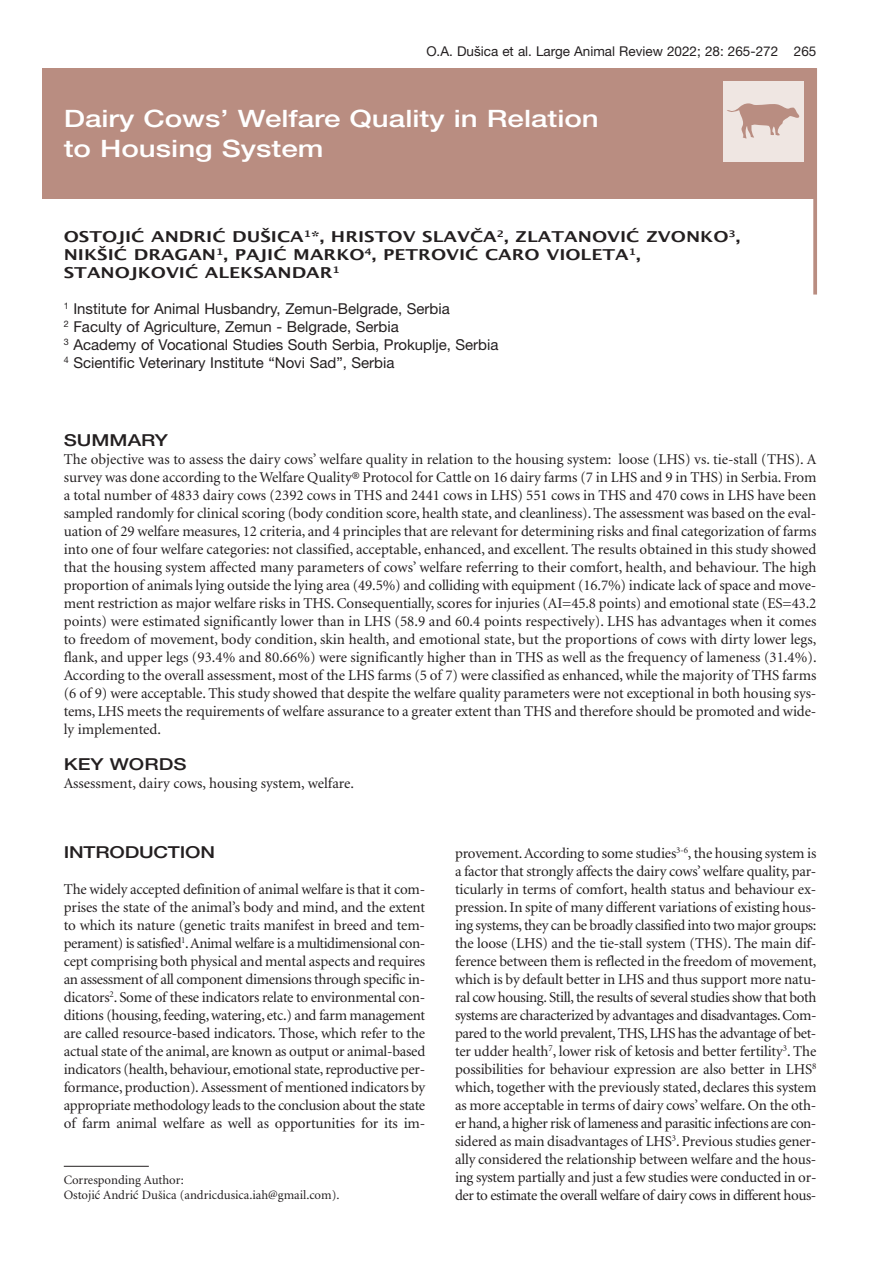
<style>
.page{position:relative;width:893px;height:1263px;background:#fff}
.page>*{position:absolute;margin:0;border:0;box-sizing:border-box;transform-origin:0 0}
.t1{font:51.75px "Animal";color:#b98d81}
.t2{font:500 24px/30px "Helvetica Neue";color:#fff;scale:1.23 1}
.t3{font:500 16.5px "Helvetica Neue";letter-spacing:-.01em;color:#231f20;scale:1.23 1}
.t4{font:15px/18px "Minion";letter-spacing:-.01em;color:#231f20;text-align:justify}
.t5{font:15px/18px "Helvetica Neue";color:#231f20}
.t6{font:700 15px/18px "Lucida Grande";color:#231f20;scale:1.23 1}
.t7{font:13.5px "Helvetica Neue";color:#231f20}
.t8{font:12.75px/15px "Minion";color:#231f20}
.s1{font-family:"Times"}
</style>
<div class="page">
<svg style="left:813px;top:68px;width:4px;height:227px"></svg>
<hr style="left:64px;top:1166px;width:85px;height:1px;background:#231f20">
<div style="left:43px;top:68px;width:773px;height:130px;background:#b98d81"></div>
<div style="left:723px;top:81px;width:81px;height:81px;background:#efe6e2"></div>
<p class="t7" style="left:426px;top:47px;width:392px">O.A. Dušica et al. Large Animal Review 2022; 28: 265-272 265</p>
<h2 class="t2" style="left:64px;top:106px;width:437px">Dairy Cows’ Welfare Quality in Relation to Housing System</h2>
<h1 class="t1" style="left:727px;top:89px;width:75px">N</h1>
<p class="t6" style="left:64px;top:228px;width:551px">OSTOJIĆ ANDRIĆ DUŠICA<sup>1</sup>*, HRISTOV SLAVČA<sup>2</sup>, ZLATANOVIĆ ZVONKO<sup>3</sup>,<br>NIKŠIĆ DRAGAN<sup>1</sup>, PAJIĆ MARKO<sup>4</sup>, PETROVIĆ CARO VIOLETA<sup>1</sup>,<br>STANOJKOVIĆ ALEKSANDAR<sup>1</sup></p>
<p class="t5" style="left:64px;top:301px;width:436px"><sup>1</sup> Institute for Animal Husbandry, Zemun-Belgrade, Serbia<br><sup>2</sup> Faculty of Agriculture, Zemun - Belgrade, Serbia<br><sup>3</sup> Academy of Vocational Studies South Serbia, Prokuplje, Serbia <sup>4</sup> Scientific Veterinary Institute “Novi Sad”, Serbia</p>
<p class="t3" style="left:64px;top:434px;width:86px">SUMMARY</p>
<p class="t4" style="left:64px;top:451px;width:754px">The objective was to assess the dairy cows’ welfare quality in relation to the housing system: loose (LHS) vs. tie-stall (THS). A survey was done according to the Welfare Quality® Protocol for Cattle on 16 dairy farms (7 in LHS and 9 in THS) in Serbia. From a total number of 4833 dairy cows (2392 cows in THS and 2441 cows in LHS) 551 cows in THS and 470 cows in LHS have been sampled randomly for clinical scoring (body condition score, health state, and cleanliness). The assessment was based on the eval&shy;uation of 29 welfare measures, 12 criteria, and 4 principles that are relevant for determining risks and final categorization of farms into one of four welfare categories: not classified, acceptable, enhanced, and excellent. The results obtained in this study showed that the housing system affected many parameters of cows’ welfare referring to their comfort, health, and behaviour. The high proportion of animals lying outside the lying area (49.5%) and colliding with equipment (16.7%) indicate lack of space and move&shy;ment restriction as major welfare risks in THS. Consequentially, scores for injuries (AI=45.8 points) and emotional state (ES=43.2 points) were estimated significantly lower than in LHS (58.9 and 60.4 points respectively). LHS has advantages when it comes to freedom of movement, body condition, skin health, and emotional state, but the proportions of cows with dirty lower legs, flank, and upper legs (93.4% and 80.66%) were significantly higher than in THS as well as the frequency of lameness (31.4%).<br>According to the overall assessment, most of the LHS farms (5 of 7) were classified as enhanced, while the majority of THS farms (6 of 9) were acceptable. This study showed that despite the welfare quality parameters were not exceptional in both housing sys&shy;tems, LHS meets the requirements of welfare assurance to a greater extent than THS and therefore should be promoted and wide&shy;ly implemented.</p>
<p class="t3" style="left:64px;top:758px;width:101px">KEY WORDS</p>
<p class="t4" style="left:64px;top:775px;width:292px">Assessment, dairy cows, housing system, welfare.</p>
<p class="t3" style="left:64px;top:846px;width:124px">INTRODUCTION</p>
<p class="t4" style="left:64px;top:882px;width:363px">The widely accepted definition of animal welfare is that it com&shy;prises the state of the animal’s body and mind, and the extent to which its nature (genetic traits manifest in breed and tem&shy;perament) is satisfied<sup>1</sup>. Animal welfare is a multidimensional con&shy;cept comprising both physical and mental aspects and requires an assessment of all component dimensions through specific in&shy;dicators<sup>2</sup>. Some of these indicators relate to environmental con&shy;ditions (housing, feeding, watering, etc.) and farm management are called resource-based indicators. Those, which refer to the actual state of the animal, are known as output or animal-based indicators (health, behaviour, emotional state, reproductive per&shy;formance, production). Assessment of mentioned indicators by appropriate methodology leads to the conclusion about the state of farm animal welfare as well as opportunities for its im-</p>
<p class="t8" style="left:64px;top:1173px;width:277px">Corresponding Author:<br>Ostoji<span class="s1">ć</span> Andri<span class="s1">ć</span> Dušica (andricdusica.iah@gmail.com).</p>
<p class="t4" style="left:455px;top:845px;width:363px">provement. According to some studies<sup>3-6</sup>, the housing system is a factor that strongly affects the dairy cows’ welfare quality, par&shy;ticularly in terms of comfort, health status and behaviour ex&shy;pression. In spite of many different variations of existing hous&shy;ing systems, they can be broadly classified into two major groups: the loose (LHS) and the tie-stall system (THS). The main dif&shy;ference between them is reflected in the freedom of movement, which is by default better in LHS and thus support more natu&shy;ral cow housing. Still, the results of several studies show that both systems are characterized by advantages and disadvantages. Com&shy;pared to the world prevalent, THS, LHS has the advantage of bet&shy;ter udder health<sup>7</sup>, lower risk of ketosis and better fertility<sup>3</sup>. The possibilities for behaviour expression are also better in LHS<sup>8 </sup>which, together with the previously stated, declares this system as more acceptable in terms of dairy cows’ welfare. On the oth&shy;er hand, a higher risk of lameness and parasitic infections are con&shy;sidered as main disadvantages of LHS<sup>3</sup>. Previous studies gener&shy;ally considered the relationship between welfare and the hous&shy;ing system partially and just a few studies were conducted in or&shy;der to estimate the overall welfare of dairy cows in different hous-</p>
</div>
